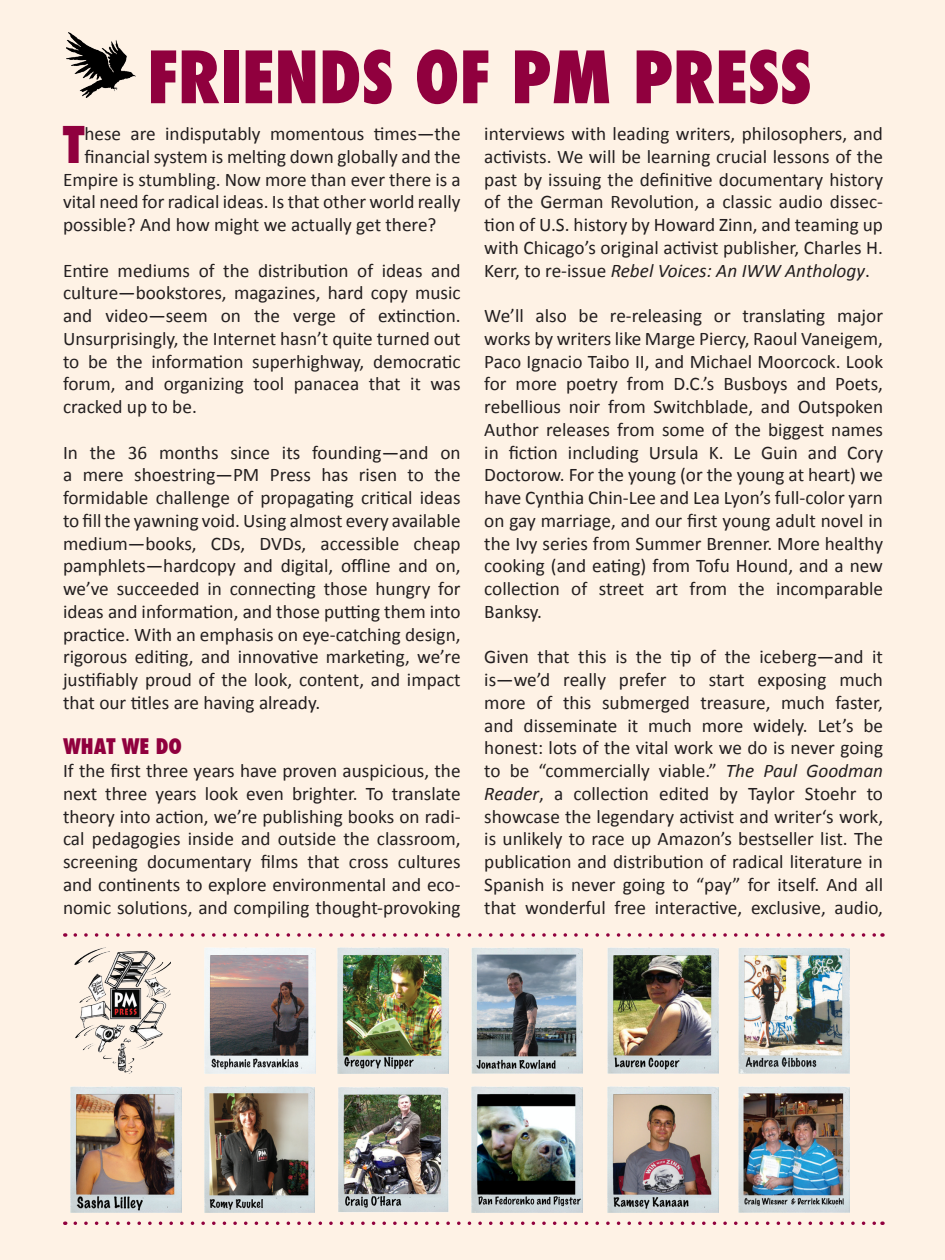
<style>
.page{position:relative;width:945px;height:1260px;background:#fef2e5}
.page>*{position:absolute;margin:0;border:0;box-sizing:border-box;transform-origin:0 0}
.t1{font:800 condensed 70px "Futura";color:#90003e}
.t2{font:800 condensed 49.35px "Futura";color:#90003e}
.t3{font:800 condensed 21px "Futura";color:#90003e}
.t4{font:19.25px/22.8px "Calibri";color:#231f20;text-align:justify}
.s1{font-style:italic}
</style>
<div class="page">
<img style="left:75px;top:948px;width:96px;height:126px">
<svg style="left:75px;top:933px;width:808px;height:4px"></svg>
<svg style="left:75px;top:1222px;width:808px;height:3px"></svg>
<img style="left:338px;top:948px;width:111px;height:126px">
<img style="left:472px;top:948px;width:111px;height:126px">
<img style="left:607px;top:948px;width:111px;height:126px">
<img style="left:738px;top:948px;width:111px;height:126px">
<img style="left:70px;top:1087px;width:111px;height:126px">
<img style="left:204px;top:1087px;width:111px;height:126px">
<img style="left:338px;top:1087px;width:111px;height:125px">
<img style="left:607px;top:1087px;width:111px;height:126px">
<img style="left:472px;top:1087px;width:111px;height:126px">
<img style="left:738px;top:1087px;width:111px;height:126px">
<img style="left:66px;top:32px;width:69px;height:65px">
<img style="left:205px;top:948px;width:110px;height:126px">
<p class="t1" style="left:147px;top:30px;width:666px">FRIENDS OF PM PRESS</p>
<p class="t4" style="left:484px;top:123px;width:400px">interviews with leading writers, philosophers, and activists. We will be learning crucial lessons of the past by issuing the definitive documentary history of the German Revolution, a classic audio dissec&shy;tion of U.S. history by Howard Zinn, and teaming up with Chicago’s original activist publisher, Charles H.<br>Kerr, to re-issue <span class="s1">Rebel Voices: An IWW Anthology</span>.</p>
<p class="t4" style="left:484px;top:305px;width:400px">We’ll also be re-releasing or translating major works by writers like Marge Piercy, Raoul Vaneigem, Paco Ignacio Taibo II, and Michael Moorcock. Look for more poetry from D.C.’s Busboys and Poets, rebellious noir from Switchblade, and Outspoken Author releases from some of the biggest names in fiction including Ursula K. Le Guin and Cory Doctorow. For the young (or the young at heart) we have Cynthia Chin-Lee and Lea Lyon’s full-color yarn on gay marriage, and our first young adult novel in the Ivy series from Summer Brenner. More healthy cooking (and eating) from Tofu Hound, and a new collection of street art from the incomparable Banksy.</p>
<p class="t4" style="left:484px;top:646px;width:400px">Given that this is the tip of the iceberg—and it is—we’d really prefer to start exposing much more of this submerged treasure, much faster, and disseminate it much more widely. Let’s be honest: lots of the vital work we do is never going to be “commercially viable.” <span class="s1">The Paul Goodman Reader</span>, a collection edited by Taylor Stoehr to showcase the legendary activist and writer‘s work, is unlikely to race up Amazon’s bestseller list. The publication and distribution of radical literature in Spanish is never going to “pay” for itself. And all that wonderful free interactive, exclusive, audio,</p>
<p class="t2" style="left:63px;top:111px;width:23px">T</p>
<p class="t4" style="left:84px;top:123px;width:378px">hese are indisputably momentous times—the</p>
<p class="t4" style="left:84px;top:145px;width:378px">financial system is melting down globally and the</p>
<p class="t4" style="left:63px;top:168px;width:399px">Empire is stumbling. Now more than ever there is a</p>
<p class="t4" style="left:63px;top:191px;width:399px">vital need for radical ideas. Is that other world really</p>
<p class="t4" style="left:63px;top:214px;width:375px">possible? And how might we actually get there?</p>
<p class="t4" style="left:63px;top:259px;width:399px">Entire mediums of the distribution of ideas and culture—bookstores, magazines, hard copy music and video—seem on the verge of extinction.<br>Unsurprisingly, the Internet hasn’t quite turned out to be the information superhighway, democratic forum, and organizing tool panacea that it was cracked up to be.</p>
<p class="t4" style="left:63px;top:441px;width:399px">In the 36 months since its founding—and on a mere shoestring—PM Press has risen to the formidable challenge of propagating critical ideas to fill the yawning void. Using almost every available medium—books, CDs, DVDs, accessible cheap pamphlets—hardcopy and digital, offline and on, we’ve succeeded in connecting those hungry for ideas and information, and those putting them into practice. With an emphasis on eye-catching design, rigorous editing, and innovative marketing, we’re justifiably proud of the look, content, and impact that our titles are having already.</p>
<p class="t3" style="left:63px;top:732px;width:120px">WHAT WE DO</p>
<p class="t4" style="left:63px;top:760px;width:399px">If the first three years have proven auspicious, the next three years look even brighter. To translate theory into action, we’re publishing books on radi&shy;cal pedagogies inside and outside the classroom, screening documentary films that cross cultures and continents to explore environmental and eco&shy;nomic solutions, and compiling thought-provoking</p>
</div>
